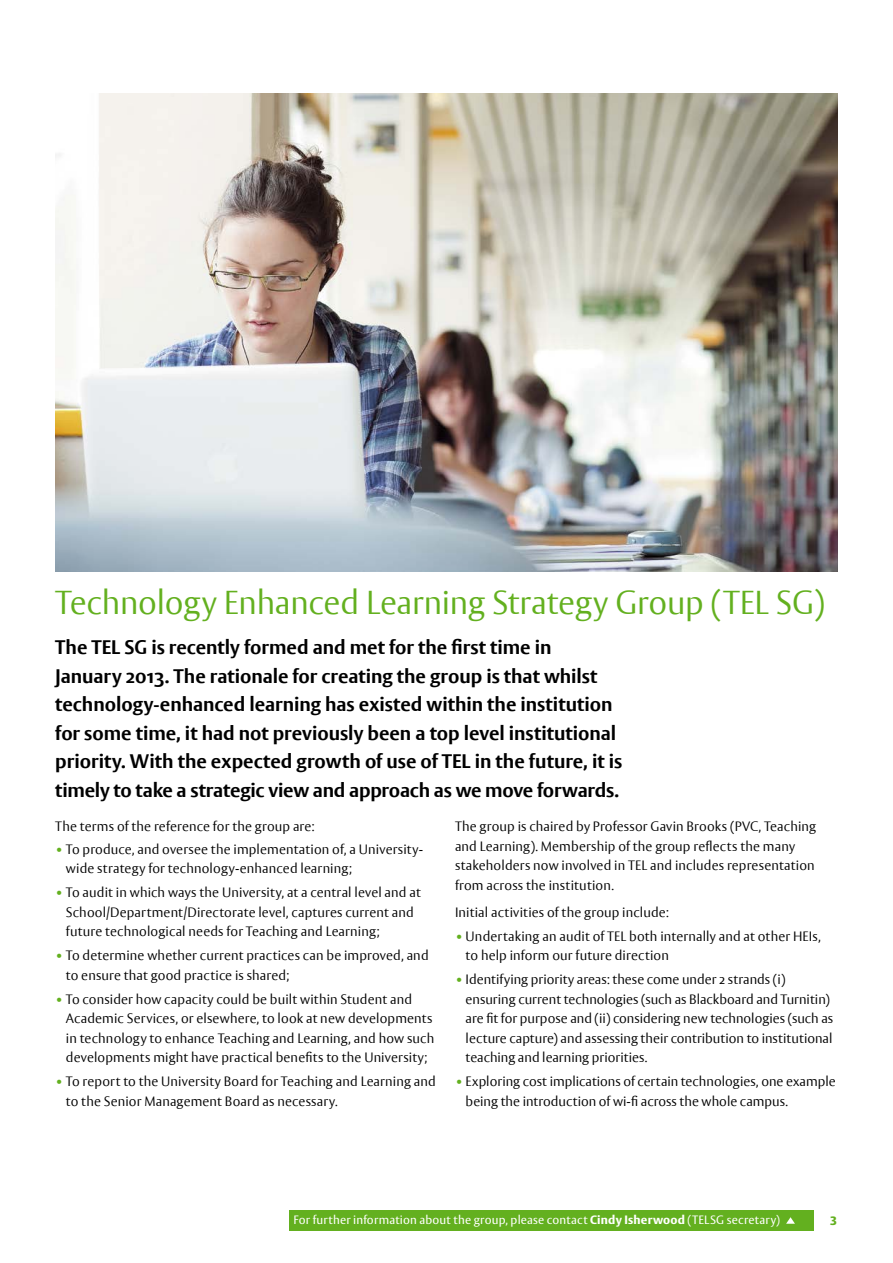
<style>
.page{position:relative;width:893px;height:1263px;background:#fff}
.page>*{position:absolute;margin:0;border:0;box-sizing:border-box;transform-origin:0 0}
.t1{font:33px "Rdg Vesta";letter-spacing:-.01em;color:#63b01f}
.t2{font:700 19.5px/28.5px "Rdg Vesta";letter-spacing:-.005em;color:#000}
.t3{font:13.5px/19.5px "Rdg Vesta";letter-spacing:.01em;color:#000}
.t4{font:12px "Rdg Vesta 2";letter-spacing:.015em;color:#fff}
.t5{font:700 12px "Rdg Vesta 3";color:#63b01f}
.s1{font-weight:700;color:#63b01f}
.s2{font-weight:700}
</style>
<div class="page">
<div style="left:289px;top:1210px;width:525px;height:21px;background:#63b01f"></div>
<svg style="left:786px;top:1217px;width:9px;height:7px"></svg>
<img style="left:55px;top:94px;width:783px;height:477px">
<h1 class="t1" style="left:55px;top:582px;width:771px">Technology Enhanced Learning Strategy Group (TEL SG)</h1>
<p class="t2" style="left:55px;top:634px;width:568px">The TEL SG is recently formed and met for the first time in January 2013. The rationale for creating the group is that whilst technology-enhanced learning has existed within the institution for some time, it had not previously been a top level institutional priority. With the expected growth of use of TEL in the future, it is timely to take a strategic view and approach as we move forwards.</p>
<p class="t3" style="left:55px;top:817px;width:261px">The terms of the reference for the group are:</p>
<p class="t3" style="left:66px;top:840px;width:359px;text-indent:-11px"><span class="s1">•</span> To produce, and oversee the implementation of, a University&shy;wide strategy for technology-enhanced learning;</p>
<p class="t3" style="left:66px;top:883px;width:356px;text-indent:-11px"><span class="s1">•</span> To audit in which ways the University, at a central level and at<br>School/Department/Directorate level, captures current and future technological needs for Teaching and Learning;</p>
<p class="t3" style="left:66px;top:946px;width:364px;text-indent:-11px"><span class="s1">•</span> To determine whether current practices can be improved, and to ensure that good practice is shared;</p>
<p class="t3" style="left:66px;top:990px;width:370px;text-indent:-11px"><span class="s1">•</span> To consider how capacity could be built within Student and Academic Services, or elsewhere, to look at new developments in technology to enhance Teaching and Learning, and how such developments might have practical benefits to the University;</p>
<p class="t3" style="left:66px;top:1072px;width:371px;text-indent:-11px"><span class="s1">•</span> To report to the University Board for Teaching and Learning and to the Senior Management Board as necessary.</p>
<p class="t3" style="left:455px;top:817px;width:363px">The group is chaired by Professor Gavin Brooks (PVC, Teaching and Learning). Membership of the group reflects the many stakeholders now involved in TEL and includes representation from across the institution.</p>
<p class="t3" style="left:455px;top:903px;width:215px">Initial activities of the group include:</p>
<p class="t3" style="left:466px;top:927px;width:357px;text-indent:-11px"><span class="s1">•</span> Undertaking an audit of TEL both internally and at other HEIs, to help inform our future direction</p>
<p class="t3" style="left:466px;top:970px;width:369px;text-indent:-11px"><span class="s1">•</span> Identifying priority areas: these come under 2 strands (i) ensuring current technologies (such as Blackboard and Turnitin) are fit for purpose and (ii) considering new technologies (such as lecture capture) and assessing their contribution to institutional teaching and learning priorities.</p>
<p class="t3" style="left:466px;top:1072px;width:372px;text-indent:-11px"><span class="s1">•</span> Exploring cost implications of certain technologies, one example being the introduction of wi-fi across the whole campus.</p>
<p class="t4" style="left:293px;top:1212px;width:488px">For further information about the group, please contact <span class="s2">Cindy Isherwood</span> (TELSG secretary)</p>
<p class="t5" style="left:830px;top:1214px;width:8px">3</p>
</div>
